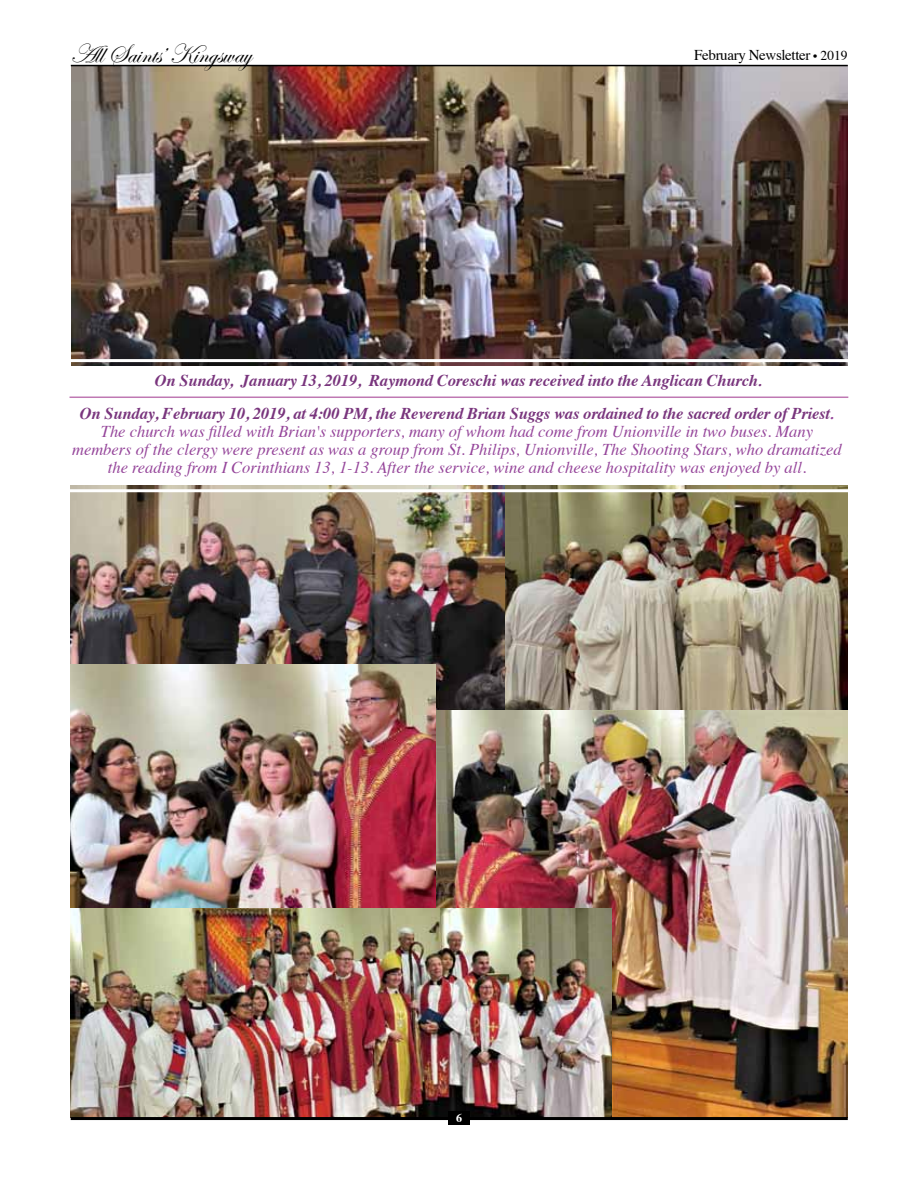
<style>
.page{position:relative;width:918px;height:1188px;background:#fff}
.page>*{position:absolute;margin:0;border:0;box-sizing:border-box;transform-origin:0 0}
.t1{font:27px "Edwardian Script ITC";color:#000}
.t2{font:italic 16.5px/18px "Times";color:#95459a;text-align:center}
.t3{font:italic 700 16.5px "Times";letter-spacing:-.01em;color:#79357d}
.t4{font:15px "Times";letter-spacing:-.025em;color:#000}
.t5{font:700 12px "Times";color:#fff}
.s1{font-size:12px}
.s2{font-size:13.5px}
.s3{font-weight:700;color:#79357d}
.s4{font-weight:700}
</style>
<div class="page">
<img style="left:504px;top:486px;width:343px;height:225px">
<img style="left:71px;top:486px;width:433px;height:225px">
<img style="left:436px;top:711px;width:412px;height:406px">
<img style="left:70px;top:665px;width:366px;height:244px">
<img style="left:71px;top:909px;width:540px;height:208px">
<img style="left:71px;top:66px;width:777px;height:300px">
<hr style="left:71px;top:65px;width:777px;height:1px;background:#000">
<hr style="left:71px;top:1117px;width:777px;height:3px;background:#000">
<div style="left:448px;top:1112px;width:22px;height:13px;background:#000"></div>
<hr style="left:66px;top:359px;width:793px;height:3px;background:#fff">
<hr style="left:67px;top:489px;width:792px;height:3px;background:#fff">
<hr style="left:70px;top:397px;width:778px;height:1px;background:#bf79b3">
<h1 class="t1" style="left:70px;top:39px;width:183px">All Saints’ Kingsway</h1>
<p class="t4" style="left:694px;top:41px;width:155px">February Newsletter <span class="s1">•</span> <span class="s2">2019</span></p>
<p class="t3" style="left:155px;top:365px;width:609px">On Sunday, January 13, 2019, Raymond Coreschi was received into the Anglican Church.</p>
<p class="t2" style="left:72px;top:404px;width:771px"><span class="s3">On Sunday, February 10, 2019, at 4:00 PM, the Reverend Brian Suggs was ordained to the sacred order of Priest</span><span class="s4">.<br></span>The church was filled with Brian's supporters, many of whom had come from Unionville in two buses. Many members of the clergy were present as was a group from St. Philips, Unionville, The Shooting Stars, who dramatized the reading from I Corinthians 13, 1-13. After the service, wine and cheese hospitality was enjoyed by all.</p>
<p class="t5" style="left:456px;top:1106px;width:8px">64</p>
</div>
